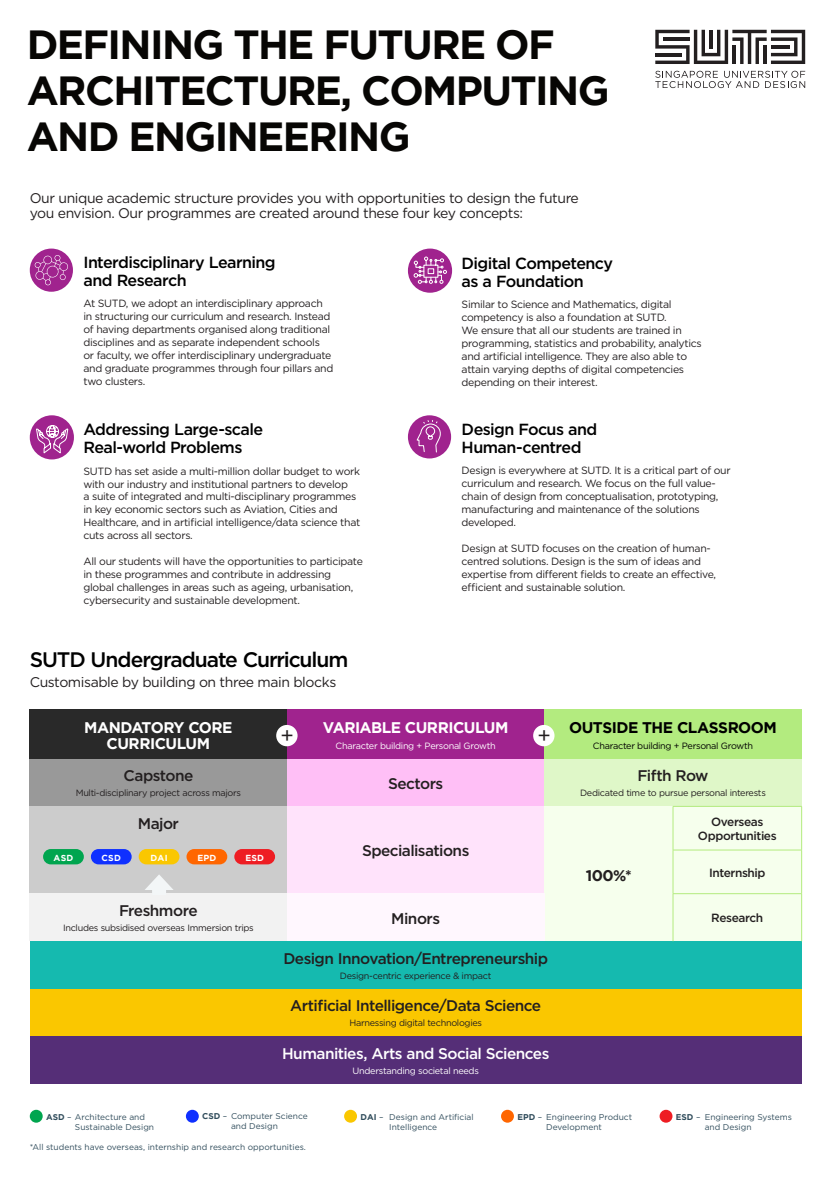
<style>
.page{position:relative;width:835px;height:1180px;background:#fff}
.page>*{position:absolute;margin:0;border:0;box-sizing:border-box;transform-origin:0 0}
.heading_1{font:700 40.6px/45.5px "Gotham";letter-spacing:-.04em;color:#070604}
.t1{font:21.56px "Gotham";color:#231f20}
.t2{font:500 21px "Gotham";letter-spacing:-.05em;color:#000}
.t3{font:500 16.1px/17.8px "Gotham";letter-spacing:-.035em;color:#000}
.t4{font:500 15.4px "Gotham";letter-spacing:-.035em;color:#231f20}
.t5{font:700 15.4px/15.4px "Gotham";letter-spacing:-.035em;color:#fff;text-align:center}
.t6{font:500 15.4px "Gotham";letter-spacing:-.035em;color:#fff}
.t7{font:700 15.4px "Gotham";letter-spacing:-.03em;color:#000}
.t8{font:700 15.4px "Gotham";color:#231f20}
.t9{font:14px/15.7px "Gotham";letter-spacing:-.03em;color:#231f20}
.t10{font:500 11.9px/13.3px "Gotham";letter-spacing:-.035em;color:#231f20;text-align:center}
.t11{font:10.5px/12.9px "Gotham";letter-spacing:-.03em;color:#231f20}
.t12{font:9.1px "Gotham";letter-spacing:-.035em;color:#231f20}
.t13{font:9.1px "Gotham";letter-spacing:-.03em;color:#fff}
.t14{font:9.1px "Gotham";letter-spacing:-.03em;color:#000}
.t15{font:700 8.75px "Gotham";letter-spacing:.02em;color:#fff}
.footnote{font:8.4px/10.1px "Gotham";color:#314d5c}
.s1{font-weight:700}
</style>
<div class="page">
<div style="left:30px;top:709px;width:257px;height:50px;background:#292929"></div>
<div style="left:287px;top:709px;width:257px;height:50px;background:#a0238e"></div>
<div style="left:544px;top:709px;width:257px;height:50px;background:#b3eb7f"></div>
<div style="left:30px;top:759px;width:257px;height:47px;background:#999"></div>
<div style="left:287px;top:759px;width:257px;height:47px;background:#ffbff6"></div>
<div style="left:544px;top:759px;width:257px;height:47px;background:#dff7c8"></div>
<div style="left:30px;top:806px;width:257px;height:87px;background:#ccc"></div>
<div style="left:287px;top:806px;width:257px;height:87px;background:#ffe3fb"></div>
<div style="left:544px;top:806px;width:129px;height:135px;background:#f6ffed"></div>
<div style="left:673px;top:807px;width:128px;height:134px;background:#f6ffed"></div>
<div style="left:30px;top:893px;width:257px;height:48px;background:#f2f2f2"></div>
<div style="left:287px;top:893px;width:257px;height:48px;background:#fff7fe"></div>
<div style="left:30px;top:941px;width:771px;height:48px;background:#15baaf"></div>
<div style="left:30px;top:989px;width:771px;height:47px;background:#fac700"></div>
<div style="left:30px;top:1036px;width:771px;height:48px;background:#552e77"></div>
<hr style="left:672px;top:806px;width:129px;height:1px;background:#b3eb7f">
<hr style="left:672px;top:806px;width:1px;height:44px;background:#b3eb7f">
<hr style="left:801px;top:806px;width:1px;height:44px;background:#b3eb7f">
<hr style="left:672px;top:850px;width:1px;height:43px;background:#b3eb7f">
<hr style="left:672px;top:850px;width:129px;height:1px;background:#b3eb7f">
<hr style="left:801px;top:850px;width:1px;height:43px;background:#b3eb7f">
<hr style="left:672px;top:894px;width:1px;height:47px;background:#b3eb7f">
<hr style="left:672px;top:893px;width:129px;height:1px;background:#b3eb7f">
<hr style="left:801px;top:894px;width:1px;height:47px;background:#b3eb7f">
<svg style="left:655px;top:71px;width:150px;height:17px"></svg>
<svg style="left:655px;top:30px;width:150px;height:34px"></svg>
<div style="left:43px;top:849px;width:41px;height:15px;background:#00a54f;border-radius:8px"></div>
<div style="left:186px;top:849px;width:41px;height:15px;background:#f60;border-radius:8px"></div>
<div style="left:234px;top:849px;width:41px;height:15px;background:#ee1d23;border-radius:8px"></div>
<div style="left:91px;top:849px;width:41px;height:15px;background:#0f30ff;border-radius:8px"></div>
<div style="left:139px;top:849px;width:40px;height:15px;background:#fac700;border-radius:8px"></div>
<div style="left:408px;top:248px;width:44px;height:45px;background:#a0238e;border-radius:50%"></div>
<svg style="left:413px;top:256px;width:34px;height:28px"></svg>
<div style="left:30px;top:415px;width:44px;height:44px;background:#a0238e;border-radius:50%"></div>
<svg style="left:36px;top:425px;width:33px;height:29px"></svg>
<div style="left:408px;top:415px;width:43px;height:43px;background:#a0238e;border-radius:50%"></div>
<svg style="left:416px;top:419px;width:25px;height:34px"></svg>
<div style="left:30px;top:248px;width:43px;height:44px;background:#a0238e;border-radius:50%"></div>
<svg style="left:35px;top:255px;width:33px;height:30px"></svg>
<div style="left:30px;top:1109px;width:13px;height:13px;background:#00a54f;border-radius:50%"></div>
<div style="left:501px;top:1109px;width:13px;height:13px;background:#f60;border-radius:50%"></div>
<div style="left:659px;top:1109px;width:13px;height:13px;background:#ee1d23;border-radius:50%"></div>
<div style="left:186px;top:1109px;width:13px;height:13px;background:#0f30ff;border-radius:50%"></div>
<div style="left:344px;top:1109px;width:13px;height:13px;background:#fac700;border-radius:50%"></div>
<div style="left:276px;top:725px;width:21px;height:21px;background:#fff;border-radius:50%"></div>
<div style="left:533px;top:725px;width:21px;height:21px;background:#fff;border-radius:50%"></div>
<div style="left:152px;top:885px;width:14px;height:10px;background:#f3f6f7"></div>
<svg style="left:145px;top:875px;width:28px;height:15px"></svg>
<p class="heading_1" style="left:27px;top:21px;width:584px">DEFINING THE FUTURE OF<br>ARCHITECTURE, COMPUTING<br>AND ENGINEERING</p>
<p class="t9" style="left:30px;top:189px;width:550px">Our unique academic structure provides you with opportunities to design the future you envision. Our programmes are created around these four key concepts:</p>
<p class="t3" style="left:83px;top:253px;width:194px">Interdisciplinary Learning</p>
<p class="t3" style="left:83px;top:271px;width:105px">and Research</p>
<p class="t11" style="left:83px;top:297px;width:251px">At SUTD, we adopt an interdisciplinary approach in structuring our curriculum and research. Instead of having departments organised along traditional disciplines and as separate independent schools<br>or faculty, we offer interdisciplinary undergraduate and graduate programmes through four pillars and two clusters.</p>
<p class="t3" style="left:83px;top:421px;width:181px">Addressing Large-scale<br>Real-world Problems</p>
<p class="t11" style="left:83px;top:464px;width:278px">SUTD has set aside a multi-million dollar budget to work with our industry and institutional partners to develop<br>a suite of integrated and multi-disciplinary programmes in key economic sectors such as Aviation, Cities and Healthcare, and in artificial intelligence/data science that cuts across all sectors.</p>
<p class="t11" style="left:83px;top:555px;width:281px">All our students will have the opportunities to participate in these programmes and contribute in addressing global challenges in areas such as ageing, urbanisation, cybersecurity and sustainable development.</p>
<p class="t2" style="left:30px;top:646px;width:320px">SUTD Undergraduate Curriculum</p>
<p class="t9" style="left:30px;top:674px;width:308px">Customisable by building on three main blocks</p>
<p class="t3" style="left:461px;top:254px;width:153px">Digital Competency as a Foundation</p>
<p class="t11" style="left:461px;top:297px;width:242px">Similar to Science and Mathematics, digital competency is also a foundation at SUTD.<br>We ensure that all our students are trained in programming, statistics and probability, analytics and artificial intelligence. They are also able to attain varying depths of digital competencies depending on their interest.</p>
<p class="t3" style="left:461px;top:420px;width:137px">Design Focus and<br>Human-centred</p>
<p class="t11" style="left:461px;top:464px;width:270px">Design is everywhere at SUTD. It is a critical part of our curriculum and research. We focus on the full value&shy;chain of design from conceptualisation, prototyping, manufacturing and maintenance of the solutions developed.</p>
<p class="t11" style="left:461px;top:541px;width:256px">Design at SUTD focuses on the creation of human&shy;centred solutions. Design is the sum of ideas and expertise from different fields to create an effective, efficient and sustainable solution.</p>
<p class="t5" style="left:84px;top:720px;width:150px">MANDATORY CORE<br>CURRICULUM</p>
<p class="t5" style="left:323px;top:720px;width:187px">VARIABLE CURRICULUM</p>
<p class="t1" style="left:280px;top:722px;width:15px">+</p>
<p class="t1" style="left:537px;top:722px;width:15px">+</p>
<p class="t13" style="left:335px;top:740px;width:162px">Character building + Personal Growth</p>
<p class="t4" style="left:123px;top:765px;width:71px">Capstone</p>
<p class="t12" style="left:76px;top:787px;width:167px">Multi-disciplinary project across majors</p>
<p class="t4" style="left:138px;top:813px;width:43px">Major</p>
<p class="t15" style="left:54px;top:852px;width:21px">ASD</p>
<p class="t15" style="left:102px;top:852px;width:21px">CSD</p>
<p class="t15" style="left:150px;top:852px;width:19px">DAI</p>
<p class="t15" style="left:197px;top:852px;width:20px">EPD</p>
<p class="t15" style="left:245px;top:852px;width:20px">ESD</p>
<p class="t4" style="left:388px;top:773px;width:57px">Sectors</p>
<p class="t4" style="left:362px;top:840px;width:109px">Specialisations</p>
<p class="t7" style="left:569px;top:719px;width:209px">OUTSIDE THE CLASSROOM</p>
<p class="t14" style="left:593px;top:740px;width:162px">Character building + Personal Growth</p>
<p class="t4" style="left:637px;top:765px;width:72px">Fifth Row</p>
<p class="t12" style="left:580px;top:787px;width:187px">Dedicated time to pursue personal interests</p>
<p class="t8" style="left:585px;top:866px;width:47px">100%*</p>
<p class="t10" style="left:697px;top:815px;width:80px">Overseas<br>Opportunities</p>
<p class="t10" style="left:709px;top:865px;width:58px">Internship</p>
<p class="t4" style="left:119px;top:900px;width:80px">Freshmore</p>
<p class="t12" style="left:63px;top:922px;width:192px">Includes subsidised overseas Immersion trips</p>
<p class="t4" style="left:391px;top:908px;width:50px">Minors</p>
<p class="t10" style="left:711px;top:911px;width:54px">Research</p>
<p class="t4" style="left:283px;top:948px;width:266px">Design Innovation/Entrepreneurship</p>
<p class="t12" style="left:340px;top:970px;width:153px">Design-centric experience &amp; impact</p>
<p class="t4" style="left:290px;top:995px;width:252px">Artificial Intelligence/Data Science</p>
<p class="t12" style="left:349px;top:1017px;width:134px">Harnessing digital technologies</p>
<p class="t6" style="left:282px;top:1043px;width:269px">Humanities, Arts and Social Sciences</p>
<p class="t13" style="left:352px;top:1065px;width:128px">Understanding societal needs</p>
<p class="footnote" style="left:202px;top:1110px;width:107px;text-align:center"><span class="s1">CSD</span> – Computer Science and Design</p>
<p class="footnote" style="left:389px;top:1112px;width:86px;text-indent:-29px"><span class="s1">DAI</span> – Design and Artificial<br>Intelligence</p>
<p class="footnote" style="left:30px;top:1142px;width:277px">*All students have overseas, internship and research opportunities.</p>
<p class="footnote" style="left:75px;top:1112px;width:81px;text-indent:-29px"><span class="s1">ASD</span> – Architecture and<br>Sustainable Design</p>
<p class="footnote" style="left:517px;top:1112px;width:116px;text-align:center"><span class="s1">EPD</span> – Engineering Product<br>Development</p>
<p class="footnote" style="left:704px;top:1112px;width:89px;text-indent:-29px"><span class="s1">ESD</span> – Engineering Systems and Design</p>
</div>
